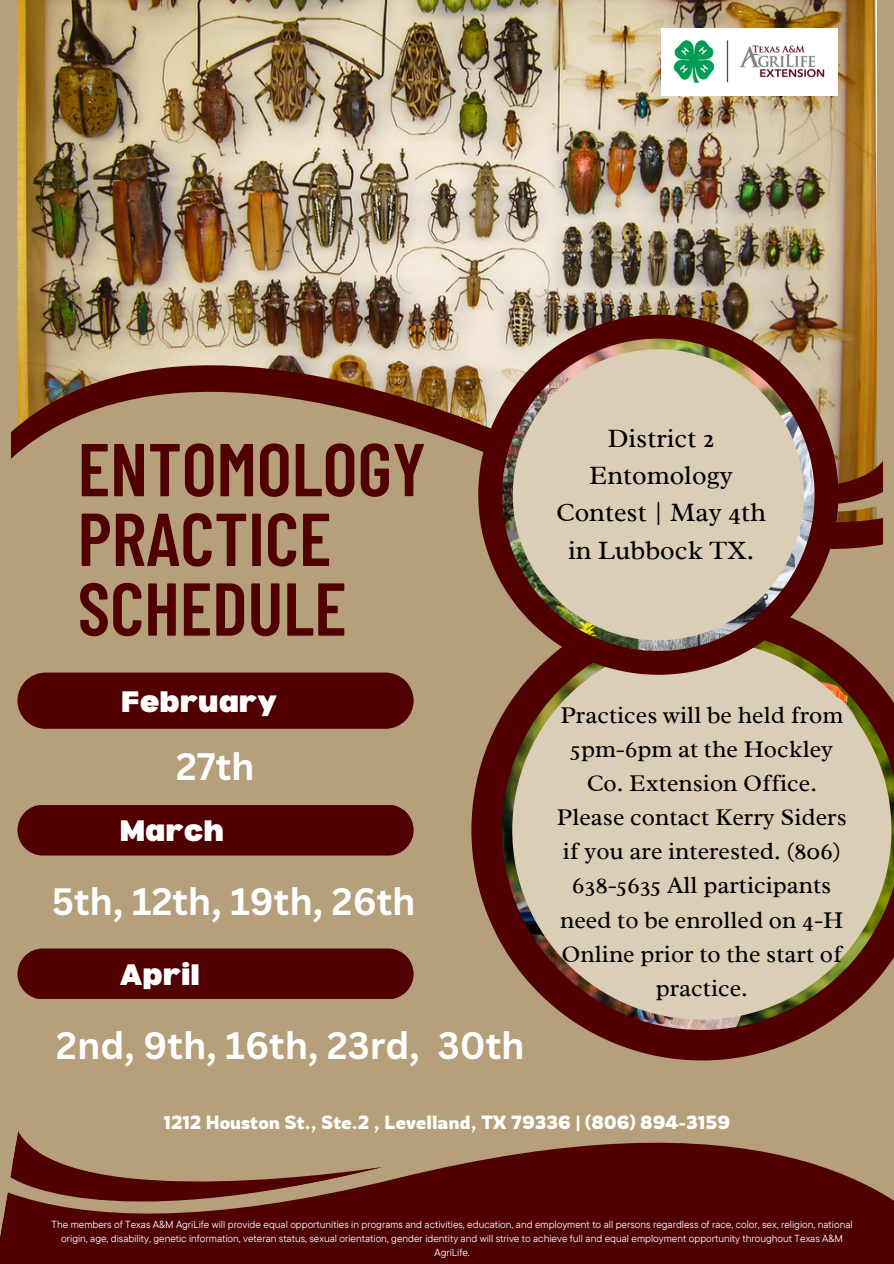
<style>
.page{position:relative;width:894px;height:1264px;background:#fff}
.page>*{position:absolute;margin:0;border:0;box-sizing:border-box;transform-origin:0 0}
.t1{font:600 74.55px/69.6px "Barlow Condensed";color:#500000}
.t2{font:700 37.2px "Canva Sans";color:#fff}
.t3{font:900 28.95px "Bernoru";color:#fff}
.t4{font:26.85px/37.2px "Radley";color:#000;text-align:center}
.t5{font:24.3px/34px "Radley";color:#000;text-align:center}
.t6{font:18.6px "Rowdies";color:#fff}
.t7{font:10.2px/13.6px "TT Commons Pro";color:#fff;text-align:center}
</style>
<div class="page">
<div style="left:0;top:0;width:893px;height:1263px;background:#b5a07b"></div>
<img style="left:17px;top:0;width:859px;height:312px">
<img style="left:17px;top:312px;width:860px;height:26px">
<svg style="left:11px;top:338px;width:866px;height:211px"></svg>
<svg style="left:838px;top:437px;width:44px;height:109px;background:#7a3d19"></svg>
<svg style="left:0;top:1060px;width:893px;height:203px"></svg>
<svg style="left:3px;top:1106px;width:379px;height:157px"></svg>
<svg style="left:471px;top:715px;width:347px;height:345px"></svg>
<img style="left:502px;top:644px;width:391px;height:385px">
<div style="left:512px;top:640px;width:379px;height:379px;background:#dbceb7;border-radius:50%"></div>
<img style="left:478px;top:315px;width:360px;height:359px">
<img style="left:502px;top:338px;width:312px;height:313px">
<img style="left:661px;top:28px;width:176px;height:68px">
<div style="left:17px;top:672px;width:396px;height:56px;background:#500000"></div>
<div style="left:17px;top:805px;width:396px;height:50px;background:#500000"></div>
<div style="left:17px;top:948px;width:396px;height:51px;background:#500000"></div>
<div style="left:512px;top:349px;width:291px;height:291px;background:#dbceb7;border-radius:50%"></div>
<h3 class="t1" style="left:78px;top:431px;width:350px">ENTOMOLOGY<br>PRACTICE<br>SCHEDULE</h3>
<p class="t3" style="left:121px;top:684px;width:157px">February</p>
<h4 class="t2" style="left:176px;top:740px;width:80px">27th</h4>
<h3 class="t3" style="left:120px;top:814px;width:106px">March</h3>
<h2 class="t2" style="left:52px;top:875px;width:365px">5th, 12th, 19th, 26th</h2>
<h1 class="t3" style="left:120px;top:957px;width:82px">April</h1>
<h4 class="t2" style="left:56px;top:1019px;width:469px">2nd, 9th, 16th, 23rd, 30th</h4>
<h4 class="t4" style="left:556px;top:419px;width:211px">District 2<br>Entomology<br>Contest | May 4th in Lubbock TX.</h4>
<h2 class="t5" style="left:556px;top:698px;width:291px">Practices will be held from<br>5pm-6pm at the Hockley<br>Co. Extension Office.<br>Please contact Kerry Siders if you are interested. (806)<br>638-5635 All participants need to be enrolled on 4-H<br>Online prior to the start of practice.</h2>
<p class="t6" style="left:163px;top:1110px;width:568px">1212 Houston St., Ste.2 , Levelland, TX 79336 | (806) 894-3159</p>
<h2 class="t7" style="left:52px;top:1217px;width:802px">The members of Texas A&amp;M AgriLife will provide equal opportunities in programs and activities, education, and employment to all persons regardless of race, color, sex, religion, national origin, age, disability, genetic information, veteran status, sexual orientation, gender identity and will strive to achieve full and equal employment opportunity throughout Texas A&amp;M<br>AgriLife.</h2>
</div>
